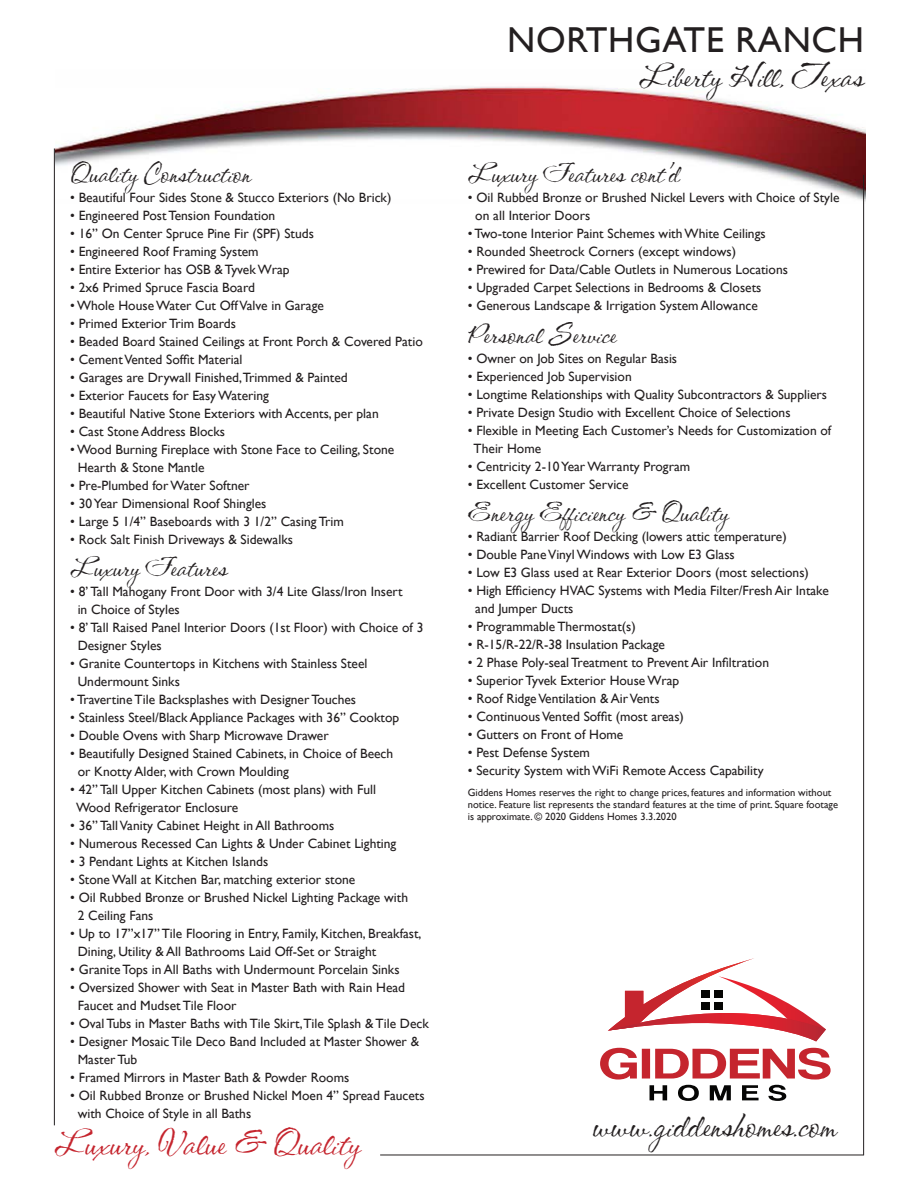
<style>
.page{position:relative;width:918px;height:1188px;background:#fff}
.page>*{position:absolute;margin:0;border:0;box-sizing:border-box;transform-origin:0 0}
.t1{font:39px "CAC Shishoni Brush";color:#c5252e}
.t2{font:39px "CAC Shishoni Brush";color:#231f20}
.t3{font:36px "CAC Shishoni Brush";color:#231f20}
.t4{font:36px "Gill Sans";letter-spacing:.02em;color:#231f20}
.t5{font:30px "CAC Shishoni Brush";color:#231f20}
.t6{font:13.5px "Gill Sans";color:#231f20}
.t7{font:10.5px/12px "Gill Sans";color:#231f20}
</style>
<div class="page">
<img style="left:55px;top:88px;width:810px;height:110px">
<hr style="left:380px;top:1155px;width:484px;height:1px;background:#231f20">
<svg style="left:608px;top:958px;width:218px;height:83px"></svg>
<div style="left:702px;top:990px;width:8px;height:8px;background:#050504"></div>
<div style="left:714px;top:990px;width:8px;height:8px;background:#050504"></div>
<div style="left:714px;top:1002px;width:8px;height:7px;background:#050504"></div>
<div style="left:702px;top:1002px;width:8px;height:7px;background:#050504"></div>
<svg style="left:600px;top:1048px;width:231px;height:53px"></svg>
<hr style="left:54px;top:148px;width:1px;height:977px;background:#231f20">
<hr style="left:863px;top:175px;width:1px;height:980px;background:#231f20">
<p class="t5" style="left:70px;top:155px;width:182px">Quality Construction</p>
<p class="t6" style="left:70px;top:189px;width:323px">• Beautiful Four Sides Stone &amp; Stucco Exteriors (No Brick)</p>
<p class="t6" style="left:70px;top:207px;width:207px">• Engineered Post Tension Foundation</p>
<p class="t6" style="left:70px;top:225px;width:245px">• 16” On Center Spruce Pine Fir (SPF) Studs</p>
<p class="t6" style="left:70px;top:243px;width:190px">• Engineered Roof Framing System</p>
<p class="t6" style="left:70px;top:261px;width:221px">• Entire Exterior has OSB &amp; Tyvek Wrap</p>
<p class="t6" style="left:70px;top:279px;width:186px">• 2x6 Primed Spruce Fascia Board</p>
<p class="t6" style="left:70px;top:297px;width:255px">• Whole House Water Cut Off Valve in Garage</p>
<p class="t6" style="left:70px;top:315px;width:167px">• Primed Exterior Trim Boards</p>
<p class="t6" style="left:70px;top:333px;width:354px">• Beaded Board Stained Ceilings at Front Porch &amp; Covered Patio</p>
<p class="t6" style="left:70px;top:351px;width:174px">• Cement Vented Soffit Material</p>
<p class="t6" style="left:70px;top:369px;width:279px">• Garages are Drywall Finished,Trimmed &amp; Painted</p>
<p class="t6" style="left:70px;top:387px;width:200px">• Exterior Faucets for Easy Watering</p>
<p class="t6" style="left:70px;top:405px;width:310px">• Beautiful Native Stone Exteriors with Accents, per plan</p>
<p class="t6" style="left:70px;top:423px;width:156px">• Cast Stone Address Blocks</p>
<p class="t6" style="left:70px;top:441px;width:326px">• Wood Burning Fireplace with Stone Face to Ceiling, Stone</p>
<p class="t6" style="left:78px;top:459px;width:128px">Hearth &amp; Stone Mantle</p>
<p class="t6" style="left:70px;top:477px;width:181px">• Pre-Plumbed for Water Softner</p>
<p class="t6" style="left:70px;top:495px;width:198px">• 30 Year Dimensional Roof Shingles</p>
<p class="t6" style="left:70px;top:513px;width:275px">• Large 5 1/4” Baseboards with 3 1/2” Casing Trim</p>
<p class="t6" style="left:70px;top:531px;width:224px">• Rock Salt Finish Driveways &amp; Sidewalks</p>
<p class="t5" style="left:70px;top:550px;width:159px">Luxury Features</p>
<p class="t6" style="left:70px;top:584px;width:334px">• 8’ Tall Mahogany Front Door with 3/4 Lite Glass/Iron Insert</p>
<p class="t6" style="left:78px;top:602px;width:104px">in Choice of Styles</p>
<p class="t6" style="left:70px;top:620px;width:355px">• 8’ Tall Raised Panel Interior Doors (1st Floor) with Choice of 3</p>
<p class="t6" style="left:78px;top:638px;width:86px">Designer Styles</p>
<p class="t6" style="left:70px;top:656px;width:299px">• Granite Countertops in Kitchens with Stainless Steel</p>
<p class="t6" style="left:78px;top:674px;width:104px">Undermount Sinks</p>
<p class="t6" style="left:70px;top:692px;width:287px">• Travertine Tile Backsplashes with Designer Touches</p>
<p class="t6" style="left:70px;top:710px;width:331px">• Stainless Steel/Black Appliance Packages with 36” Cooktop</p>
<p class="t6" style="left:70px;top:728px;width:260px">• Double Ovens with Sharp Microwave Drawer</p>
<p class="t6" style="left:70px;top:746px;width:325px">• Beautifully Designed Stained Cabinets, in Choice of Beech</p>
<p class="t6" style="left:78px;top:764px;width:213px">or Knotty Alder, with Crown Moulding</p>
<p class="t6" style="left:70px;top:782px;width:307px">• 42” Tall Upper Kitchen Cabinets (most plans) with Full</p>
<p class="t6" style="left:76px;top:800px;width:164px">Wood Refrigerator Enclosure</p>
<p class="t6" style="left:70px;top:818px;width:266px">• 36” Tall Vanity Cabinet Height in All Bathrooms</p>
<p class="t6" style="left:70px;top:836px;width:328px">• Numerous Recessed Can Lights &amp; Under Cabinet Lighting</p>
<p class="t6" style="left:70px;top:854px;width:200px">• 3 Pendant Lights at Kitchen Islands</p>
<p class="t6" style="left:70px;top:872px;width:287px">• Stone Wall at Kitchen Bar, matching exterior stone</p>
<p class="t6" style="left:70px;top:890px;width:339px">• Oil Rubbed Bronze or Brushed Nickel Lighting Package with</p>
<p class="t6" style="left:78px;top:908px;width:77px">2 Ceiling Fans</p>
<p class="t6" style="left:70px;top:926px;width:353px">• Up to 17”x17” Tile Flooring in Entry, Family, Kitchen, Breakfast,</p>
<p class="t6" style="left:78px;top:944px;width:300px">Dining, Utility &amp; All Bathrooms Laid Off-Set or Straight</p>
<p class="t6" style="left:70px;top:962px;width:331px">• Granite Tops in All Baths with Undermount Porcelain Sinks</p>
<p class="t6" style="left:70px;top:980px;width:336px">• Oversized Shower with Seat in Master Bath with Rain Head</p>
<p class="t6" style="left:78px;top:998px;width:160px">Faucet and Mudset Tile Floor</p>
<p class="t6" style="left:70px;top:1016px;width:360px">• Oval Tubs in Master Baths with Tile Skirt,Tile Splash &amp; Tile Deck</p>
<p class="t6" style="left:70px;top:1034px;width:350px">• Designer Mosaic Tile Deco Band Included at Master Shower &amp;</p>
<p class="t6" style="left:78px;top:1052px;width:61px">Master Tub</p>
<p class="t6" style="left:70px;top:1070px;width:281px">• Framed Mirrors in Master Bath &amp; Powder Rooms</p>
<p class="t6" style="left:70px;top:1088px;width:356px">• Oil Rubbed Bronze or Brushed Nickel Moen 4” Spread Faucets</p>
<p class="t6" style="left:78px;top:1106px;width:175px">with Choice of Style in all Baths</p>
<p class="t1" style="left:54px;top:1120px;width:308px">Luxury, Value &amp; Quality</p>
<p class="t4" style="left:507px;top:19px;width:358px">NORTHGATE RANCH</p>
<p class="t3" style="left:639px;top:55px;width:227px">Liberty Hill, Texas</p>
<p class="t5" style="left:468px;top:155px;width:213px">Luxury Features cont’d</p>
<p class="t6" style="left:468px;top:190px;width:373px">• Oil Rubbed Bronze or Brushed Nickel Levers with Choice of Style</p>
<p class="t6" style="left:475px;top:208px;width:116px">on all Interior Doors</p>
<p class="t6" style="left:468px;top:226px;width:299px">• Two-tone Interior Paint Schemes with White Ceilings</p>
<p class="t6" style="left:468px;top:244px;width:270px">• Rounded Sheetrock Corners (except windows)</p>
<p class="t6" style="left:468px;top:262px;width:322px">• Prewired for Data/Cable Outlets in Numerous Locations</p>
<p class="t6" style="left:468px;top:280px;width:295px">• Upgraded Carpet Selections in Bedrooms &amp; Closets</p>
<p class="t6" style="left:468px;top:298px;width:291px">• Generous Landscape &amp; Irrigation System Allowance</p>
<p class="t5" style="left:468px;top:316px;width:150px">Personal Service</p>
<p class="t6" style="left:468px;top:350px;width:211px">• Owner on Job Sites on Regular Basis</p>
<p class="t6" style="left:468px;top:368px;width:165px">• Experienced Job Supervision</p>
<p class="t6" style="left:468px;top:386px;width:361px">• Longtime Relationships with Quality Subcontractors &amp; Suppliers</p>
<p class="t6" style="left:468px;top:404px;width:324px">• Private Design Studio with Excellent Choice of Selections</p>
<p class="t6" style="left:468px;top:422px;width:365px">• Flexible in Meeting Each Customer’s Needs for Customization of</p>
<p class="t6" style="left:474px;top:440px;width:69px">Their Home</p>
<p class="t6" style="left:468px;top:458px;width:224px">• Centricity 2-10 Year Warranty Program</p>
<p class="t6" style="left:468px;top:476px;width:162px">• Excellent Customer Service</p>
<p class="t5" style="left:468px;top:494px;width:262px">Energy Efficiency &amp; Quality</p>
<p class="t6" style="left:468px;top:529px;width:320px">• Radiant Barrier Roof Decking (lowers attic temperature)</p>
<p class="t6" style="left:468px;top:547px;width:268px">• Double Pane Vinyl Windows with Low E3 Glass</p>
<p class="t6" style="left:468px;top:565px;width:343px">• Low E3 Glass used at Rear Exterior Doors (most selections)</p>
<p class="t6" style="left:468px;top:583px;width:362px">• High Efficiency HVAC Systems with Media Filter/Fresh Air Intake</p>
<p class="t6" style="left:475px;top:601px;width:100px">and Jumper Ducts</p>
<p class="t6" style="left:468px;top:619px;width:170px">• Programmable Thermostat(s)</p>
<p class="t6" style="left:468px;top:637px;width:199px">• R-15/R-22/R-38 Insulation Package</p>
<p class="t6" style="left:468px;top:655px;width:303px">• 2 Phase Poly-seal Treatment to Prevent Air Infiltration</p>
<p class="t6" style="left:468px;top:673px;width:213px">• Superior Tyvek Exterior House Wrap</p>
<p class="t6" style="left:468px;top:691px;width:193px">• Roof Ridge Ventilation &amp; Air Vents</p>
<p class="t6" style="left:468px;top:709px;width:218px">• Continuous Vented Soffit (most areas)</p>
<p class="t6" style="left:468px;top:727px;width:157px">• Gutters on Front of Home</p>
<p class="t6" style="left:468px;top:745px;width:124px">• Pest Defense System</p>
<p class="t6" style="left:468px;top:763px;width:297px">• Security System with WiFi Remote Access Capability</p>
<p class="t7" style="left:468px;top:786px;width:372px">Giddens Homes reserves the right to change prices, features and information without notice. Feature list represents the standard features at the time of print. Square footage is approximate. © 2020 Giddens Homes 3.3.2020</p>
<p class="t2" style="left:592px;top:1101px;width:245px">www.giddenshomes.com</p>
</div>
